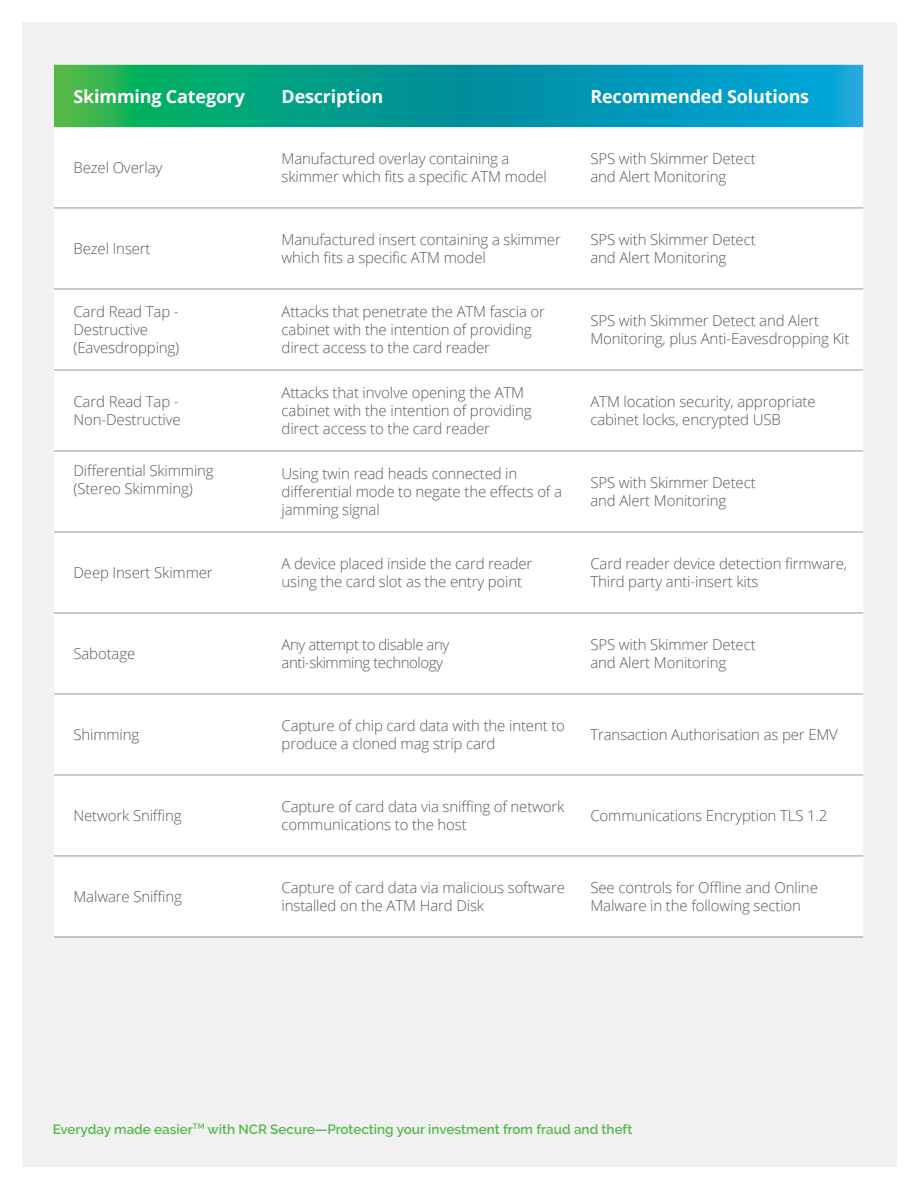
<style>
.page{position:relative;width:918px;height:1188px;background:#fff}
.page>*{position:absolute;margin:0;border:0;box-sizing:border-box;transform-origin:0 0}
.t1{font:700 18px "Open Sans";letter-spacing:-.01em;color:#fff}
.t2{font:300 15px/18px "Open Sans";letter-spacing:-.01em;color:#58595b}
.t3{font:300 15px/18px "Open Sans";letter-spacing:-.03em;color:#58595b}
.t4{font:600 13.5px "Raleway";color:#54b948}
</style>
<div class="page">
<div style="left:22px;top:22px;width:874px;height:1144px;background:#f1f1f2"></div>
<svg style="left:54px;top:65px;width:809px;height:62px;background:#069f9a"></svg>
<div style="left:54px;top:127px;width:809px;height:81px;background:#fff"></div>
<div style="left:54px;top:209px;width:809px;height:404px;background:#fff"></div>
<div style="left:54px;top:614px;width:809px;height:80px;background:#fff"></div>
<div style="left:54px;top:695px;width:809px;height:242px;background:#fff"></div>
<hr style="left:54px;top:208px;width:208px;height:1px;background:#939598">
<hr style="left:262px;top:208px;width:309px;height:1px;background:#939598">
<hr style="left:571px;top:208px;width:292px;height:1px;background:#939598">
<hr style="left:54px;top:289px;width:208px;height:1px;background:#939598">
<hr style="left:262px;top:289px;width:309px;height:1px;background:#939598">
<hr style="left:571px;top:289px;width:292px;height:1px;background:#939598">
<hr style="left:54px;top:370px;width:208px;height:1px;background:#939598">
<hr style="left:262px;top:370px;width:309px;height:1px;background:#939598">
<hr style="left:571px;top:370px;width:292px;height:1px;background:#939598">
<hr style="left:54px;top:451px;width:208px;height:1px;background:#939598">
<hr style="left:262px;top:451px;width:309px;height:1px;background:#939598">
<hr style="left:571px;top:451px;width:292px;height:1px;background:#939598">
<hr style="left:54px;top:532px;width:208px;height:1px;background:#939598">
<hr style="left:262px;top:532px;width:309px;height:1px;background:#939598">
<hr style="left:571px;top:532px;width:292px;height:1px;background:#939598">
<hr style="left:54px;top:613px;width:208px;height:1px;background:#939598">
<hr style="left:262px;top:613px;width:309px;height:1px;background:#939598">
<hr style="left:571px;top:613px;width:292px;height:1px;background:#939598">
<hr style="left:54px;top:694px;width:208px;height:1px;background:#939598">
<hr style="left:262px;top:694px;width:309px;height:1px;background:#939598">
<hr style="left:571px;top:694px;width:292px;height:1px;background:#939598">
<hr style="left:54px;top:775px;width:208px;height:1px;background:#939598">
<hr style="left:262px;top:775px;width:309px;height:1px;background:#939598">
<hr style="left:571px;top:775px;width:292px;height:1px;background:#939598">
<hr style="left:54px;top:856px;width:208px;height:1px;background:#939598">
<hr style="left:262px;top:856px;width:309px;height:1px;background:#939598">
<hr style="left:571px;top:856px;width:292px;height:1px;background:#939598">
<hr style="left:54px;top:937px;width:208px;height:1px;background:#939598">
<hr style="left:262px;top:937px;width:309px;height:1px;background:#939598">
<hr style="left:571px;top:937px;width:292px;height:1px;background:#939598">
<p class="t1" style="left:74px;top:84px;width:173px">Skimming Category</p>
<p class="t1" style="left:282px;top:84px;width:103px">Description</p>
<p class="t1" style="left:590px;top:84px;width:220px">Recommended Solutions</p>
<p class="t2" style="left:74px;top:158px;width:90px">Bezel Overlay</p>
<p class="t2" style="left:282px;top:149px;width:267px">Manufactured overlay containing a skimmer which fits a specific ATM model</p>
<p class="t2" style="left:590px;top:149px;width:167px">SPS with Skimmer Detect and Alert Monitoring</p>
<p class="t2" style="left:73px;top:239px;width:79px">Bezel Insert</p>
<p class="t2" style="left:282px;top:230px;width:281px">Manufactured insert containing a skimmer which fits a specific ATM model</p>
<p class="t2" style="left:590px;top:230px;width:167px">SPS with Skimmer Detect and Alert Monitoring</p>
<p class="t2" style="left:73px;top:302px;width:107px">Card Read Tap -<br>Destructive (Eavesdropping)</p>
<p class="t2" style="left:282px;top:302px;width:265px">Attacks that penetrate the ATM fascia or cabinet with the intention of providing direct access to the card reader</p>
<p class="t2" style="left:590px;top:311px;width:261px">SPS with Skimmer Detect and Alert<br>Monitoring, plus Anti-Eavesdropping Kit</p>
<p class="t2" style="left:73px;top:392px;width:109px">Card Read Tap -<br>Non-Destructive</p>
<p class="t2" style="left:282px;top:383px;width:252px">Attacks that involve opening the ATM cabinet with the intention of providing direct access to the card reader</p>
<p class="t2" style="left:590px;top:392px;width:227px">ATM location security, appropriate cabinet locks, encrypted USB</p>
<p class="t2" style="left:73px;top:461px;width:142px">Differential Skimming (Stereo Skimming)</p>
<p class="t2" style="left:282px;top:464px;width:282px">Using twin read heads connected in differential mode to negate the effects of a jamming signal</p>
<p class="t2" style="left:590px;top:473px;width:167px">SPS with Skimmer Detect and Alert Monitoring</p>
<p class="t2" style="left:73px;top:563px;width:141px">Deep Insert Skimmer</p>
<p class="t2" style="left:282px;top:554px;width:252px">A device placed inside the card reader using the card slot as the entry point</p>
<p class="t2" style="left:590px;top:554px;width:258px">Card reader device detection firmware,<br>Third party anti-insert kits</p>
<p class="t2" style="left:73px;top:644px;width:63px">Sabotage</p>
<p class="t3" style="left:282px;top:635px;width:169px">Any attempt to disable any anti-skimming technology</p>
<p class="t2" style="left:590px;top:635px;width:167px">SPS with Skimmer Detect and Alert Monitoring</p>
<p class="t2" style="left:73px;top:725px;width:67px">Shimming</p>
<p class="t2" style="left:282px;top:716px;width:285px">Capture of chip card data with the intent to produce a cloned mag strip card</p>
<p class="t2" style="left:590px;top:725px;width:249px">Transaction Authorisation as per EMV</p>
<p class="t2" style="left:73px;top:806px;width:110px">Network Sniffing</p>
<p class="t2" style="left:282px;top:797px;width:284px">Capture of card data via sniffing of network communications to the host</p>
<p class="t2" style="left:590px;top:806px;width:239px">Communications Encryption TLS 1.2</p>
<p class="t2" style="left:73px;top:887px;width:110px">Malware Sniffing</p>
<p class="t2" style="left:282px;top:878px;width:285px">Capture of card data via malicious software installed on the ATM Hard Disk</p>
<p class="t2" style="left:590px;top:878px;width:229px">See controls for Offline and Online<br>Malware in the following section</p>
<p class="t4" style="left:53px;top:1121px;width:581px">Everyday made easier<sup>TM</sup> with NCR Secure—Protecting your investment from fraud and theft</p>
</div>
